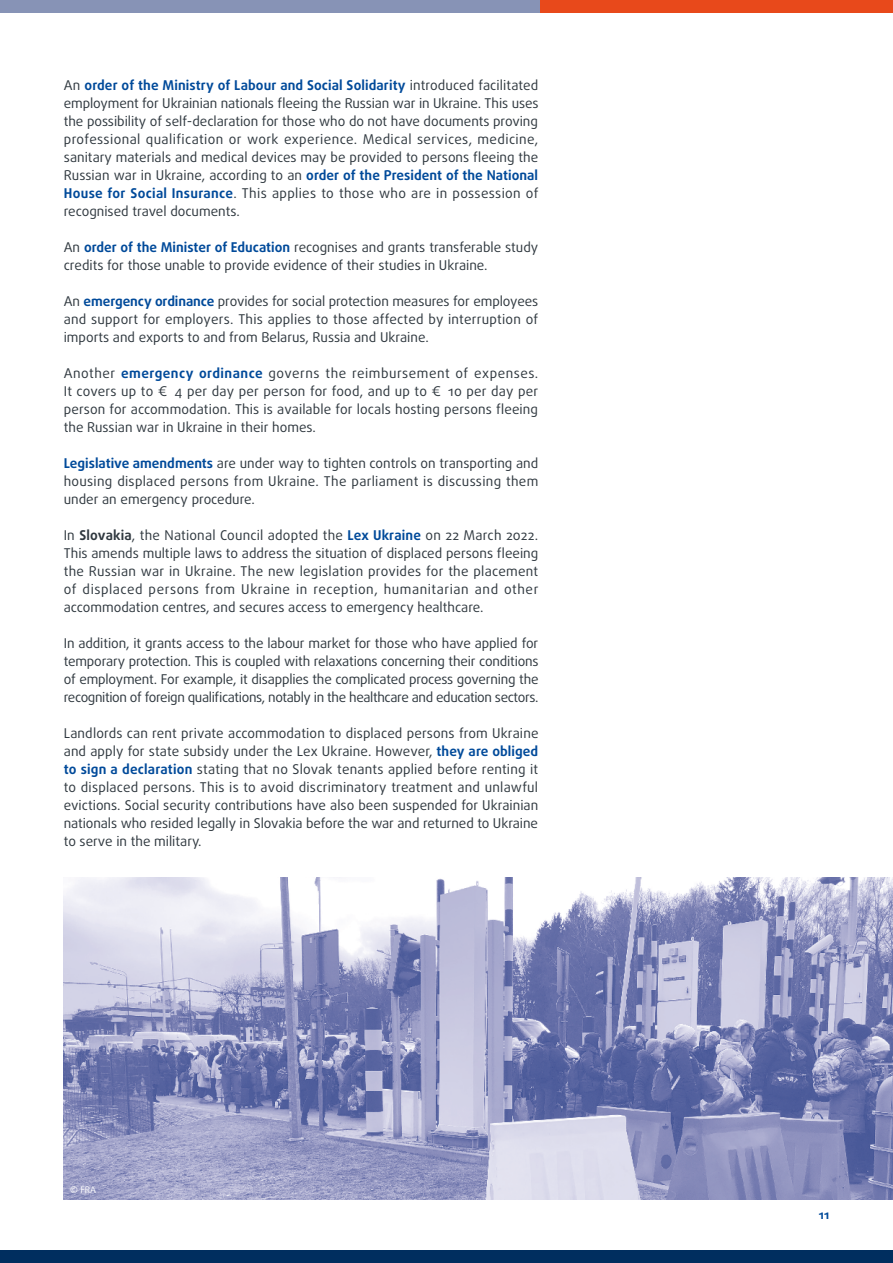
<style>
.page{position:relative;width:893px;height:1263px;background:#fff}
.page>*{position:absolute;margin:0;border:0;box-sizing:border-box;transform-origin:0 0}
.BodyText{font:13.5px/18px "Daxline Pro";color:#2f383f;text-align:justify}
.t1{font:700 12px "Daxline Pro";color:#004a9a}
.BodyText-2{font:9px "Daxline Pro";color:#fff}
.s1{font-weight:700;color:#004a9a}
.s2{font-weight:700}
</style>
<div class="page">
<img style="left:64px;top:877px;width:829px;height:322px">
<div style="left:0;top:0;width:540px;height:13px;background:#8793b6"></div>
<div style="left:540px;top:0;width:353px;height:13px;background:#e8491b"></div>
<div style="left:0;top:1250px;width:893px;height:13px;background:#002e5f"></div>
<p class="BodyText" style="left:64px;top:76px;width:476px">An <span class="s1">order of the Ministry of Labour and Social Solidarity</span> introduced facilitated employment for Ukrainian nationals fleeing the Russian war in Ukraine. This uses the possibility of self-declaration for those who do not have documents proving professional qualification or work experience. Medical services, medicine, sanitary materials and medical devices may be provided to persons fleeing the Russian war in Ukraine, according to an <span class="s1">order of the President of the National House for Social Insurance</span>. This applies to those who are in possession of recognised travel documents.</p>
<p class="BodyText" style="left:64px;top:238px;width:476px">An <span class="s1">order of the Minister of Education</span> recognises and grants transferable study credits for those unable to provide evidence of their studies in Ukraine.</p>
<p class="BodyText" style="left:64px;top:292px;width:476px">An <span class="s1">emergency ordinance</span> provides for social protection measures for employees and support for employers. This applies to those affected by interruption of imports and exports to and from Belarus, Russia and Ukraine.</p>
<p class="BodyText" style="left:64px;top:364px;width:476px">Another <span class="s1">emergency ordinance</span> governs the reimbursement of expenses.<br>It covers up to € 4 per day per person for food, and up to € 10 per day per person for accommodation. This is available for locals hosting persons fleeing the Russian war in Ukraine in their homes.</p>
<p class="BodyText" style="left:64px;top:454px;width:476px"><span class="s1">Legislative amendments</span> are under way to tighten controls on transporting and housing displaced persons from Ukraine. The parliament is discussing them under an emergency procedure.</p>
<p class="BodyText" style="left:64px;top:526px;width:476px">In <span class="s2">Slovakia</span>, the National Council adopted the <span class="s1">Lex Ukraine</span> on 22 March 2022.<br>This amends multiple laws to address the situation of displaced persons fleeing the Russian war in Ukraine. The new legislation provides for the placement of displaced persons from Ukraine in reception, humanitarian and other accommodation centres, and secures access to emergency healthcare.</p>
<p class="BodyText" style="left:64px;top:634px;width:476px">In addition, it grants access to the labour market for those who have applied for temporary protection. This is coupled with relaxations concerning their conditions of employment. For example, it disapplies the complicated process governing the recognition of foreign qualifications, notably in the healthcare and education sectors.</p>
<p class="BodyText" style="left:64px;top:724px;width:476px">Landlords can rent private accommodation to displaced persons from Ukraine and apply for state subsidy under the Lex Ukraine. However, <span class="s1">they are obliged to sign a declaration</span> stating that no Slovak tenants applied before renting it to displaced persons. This is to avoid discriminatory treatment and unlawful evictions. Social security contributions have also been suspended for Ukrainian nationals who resided legally in Slovakia before the war and returned to Ukraine to serve in the military.</p>
<p class="BodyText-2" style="left:70px;top:1184px;width:28px">© FRA</p>
<p class="t1" style="left:819px;top:1207px;width:12px">11</p>
</div>
